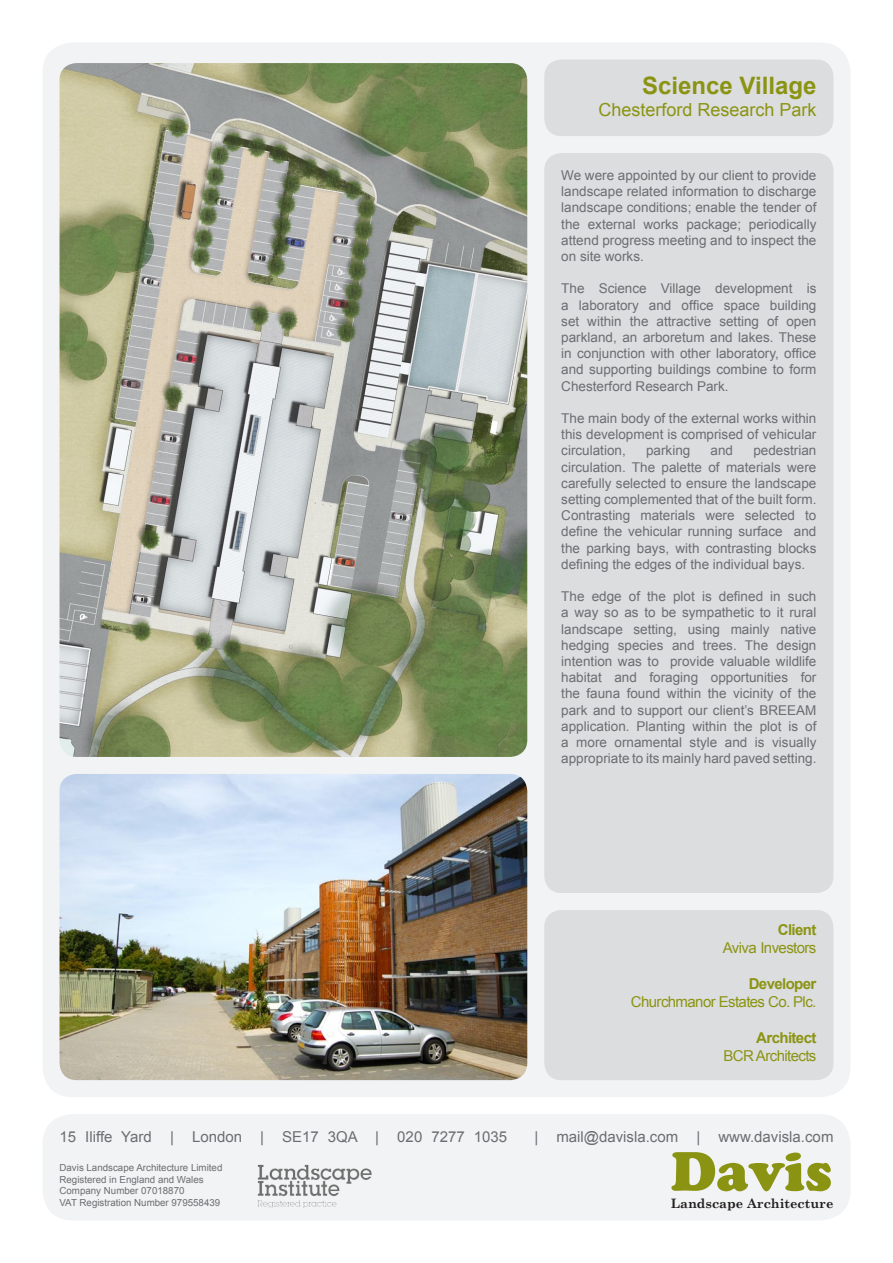
<style>
.page{position:relative;width:893px;height:1263px;background:#fff}
.page>*{position:absolute;margin:0;border:0;box-sizing:border-box;transform-origin:0 0}
.t1{font:54.3px "Cooper Black Std";color:#8b9412}
.t2{font:700 24px "Arial";color:#8b9412}
.t3{font:18px "Arial";color:#8b9412}
.t4{font:15px "Arial";color:#6c6d70}
.t5{font:15px "Arial";letter-spacing:-.04em;color:#8b9412}
.t6{font:700 15px "Arial";letter-spacing:-.04em;color:#8b9412}
.t7{font:13.5px/16.2px "Arial";color:#6c6d70;text-align:justify}
.t8{font:700 13.05px "Century Schoolbook";color:#231f20}
.t9{font:9.75px/11.7px "Arial";color:#6c6d70}
</style>
<div class="page">
<div style="left:43px;top:1114px;width:807px;height:106px;background:#f2f3f4;border-radius:30px"></div>
<img style="left:257px;top:1164px;width:115px;height:44px">
<div style="left:43px;top:43px;width:807px;height:1054px;background:#f2f3f4;border-radius:30px"></div>
<div style="left:544px;top:910px;width:289px;height:170px;background:#dcdddf;border-radius:17px"></div>
<div style="left:544px;top:153px;width:289px;height:740px;background:#dcdddf;border-radius:17px"></div>
<div style="left:544px;top:60px;width:289px;height:76px;background:#dcdddf;border-radius:17px"></div>
<img style="left:60px;top:63px;width:467px;height:694px">
<img style="left:60px;top:774px;width:467px;height:306px">
<p class="t2" style="left:642px;top:70px;width:176px">Science Village</p>
<p class="t3" style="left:598px;top:98px;width:220px">Chesterford Research Park</p>
<p class="t7" style="left:561px;top:167px;width:257px">We were appointed by our client to provide landscape related information to discharge landscape conditions; enable the tender of the external works package; periodically attend progress meeting and to inspect the on site works.</p>
<p class="t7" style="left:561px;top:281px;width:257px">The Science Village development is a laboratory and office space building set within the attractive setting of open parkland, an arboretum and lakes. These in conjunction with other laboratory, office and supporting buildings combine to form Chesterford Research Park.</p>
<p class="t7" style="left:561px;top:410px;width:257px">The main body of the external works within this development is comprised of vehicular circulation,</p>
<p class="t7" style="left:561px;top:443px;width:257px;text-indent:192px">pedestrian circulation. The palette of materials were carefully selected to ensure the landscape setting complemented that of the built form.<br>Contrasting materials were selected to define the vehicular running surface and the parking bays, with contrasting blocks defining the edges of the individual bays.</p>
<p class="t7" style="left:561px;top:588px;width:257px">The edge of the plot is defined in such a way so as to be sympathetic to it rural landscape setting, using mainly native hedging species and trees. The design intention was to provide valuable wildlife habitat and foraging opportunities for the fauna found within the vicinity of the park and to support our client’s BREEAM application. Planting within the plot is of a more ornamental style and is visually appropriate to its mainly hard paved setting.</p>
<p class="t7" style="left:646px;top:443px;width:46px">parking</p>
<p class="t7" style="left:711px;top:443px;width:24px">and</p>
<p class="t6" style="left:778px;top:920px;width:40px">Client</p>
<p class="t5" style="left:723px;top:938px;width:95px">Aviva Investors</p>
<p class="t6" style="left:749px;top:974px;width:69px">Developer</p>
<p class="t5" style="left:631px;top:992px;width:187px">Churchmanor Estates Co. Plc.</p>
<p class="t6" style="left:756px;top:1028px;width:62px">Architect</p>
<p class="t5" style="left:723px;top:1046px;width:95px">BCR Architects</p>
<p class="t4" style="left:60px;top:1127px;width:449px">15 Iliffe Yard | London | SE17 3QA | 020 7277 1035</p>
<p class="t4" style="left:534px;top:1127px;width:301px">| mail@davisla.com | www.davisla.com</p>
<p class="t1" style="left:671px;top:1139px;width:163px">Davis</p>
<p class="t8" style="left:671px;top:1195px;width:164px">Landscape Architecture</p>
<p class="t9" style="left:60px;top:1162px;width:164px">Davis Landscape Architecture Limited<br>Registered in England and Wales</p>
<p class="t9" style="left:60px;top:1185px;width:127px">Company Number 07018870</p>
<p class="t9" style="left:60px;top:1197px;width:162px">VAT Registration Number 979558439</p>
</div>
